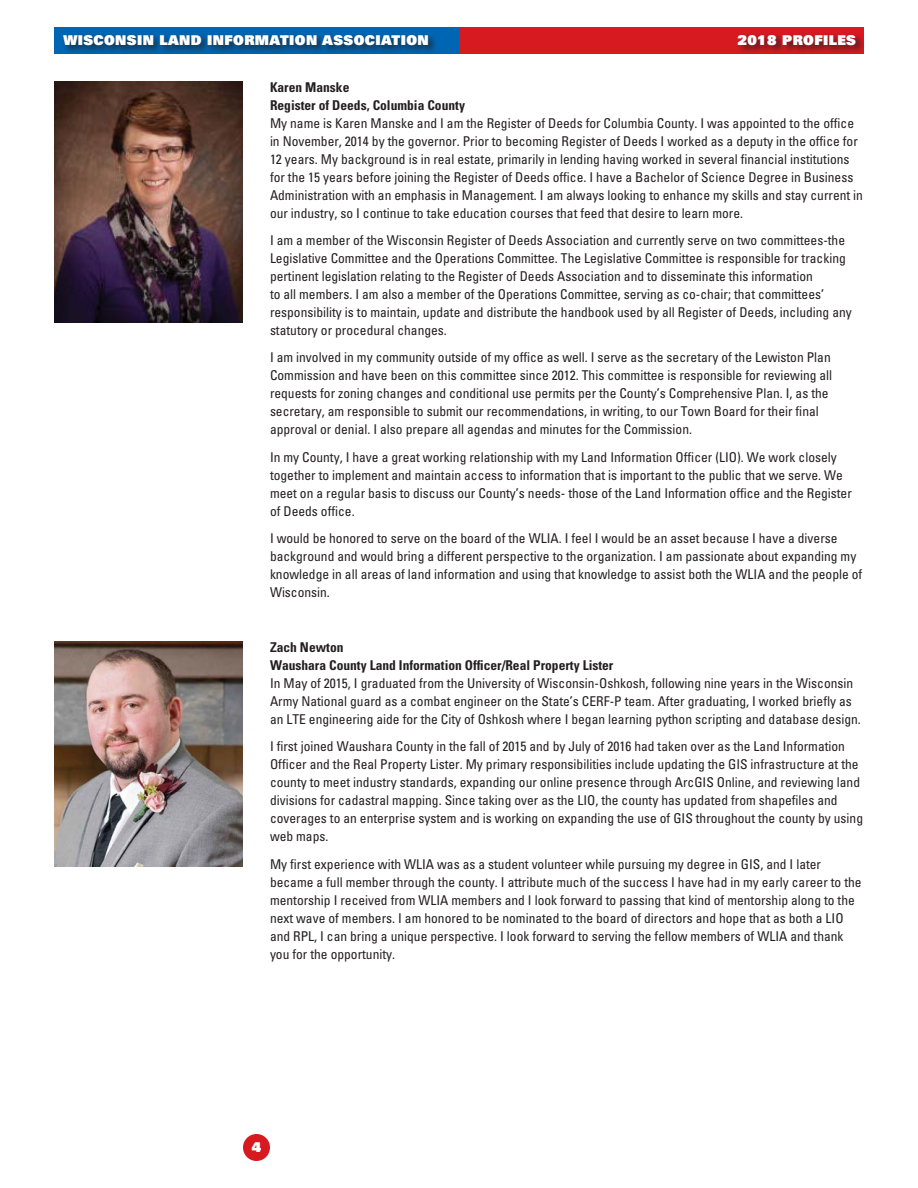
<style>
.page{position:relative;width:918px;height:1188px;background:#fff}
.page>*{position:absolute;margin:0;border:0;box-sizing:border-box;transform-origin:0 0}
.t1{font:condensed 13.5px/18px "Univers";color:#231f20}
.t2{font:700 condensed 13.5px/18px "Univers";color:#231f20}
.t3{font:900 13.5px "Univers";letter-spacing:.03em;color:#fff}
</style>
<div class="page">
<div style="left:54px;top:27px;width:405px;height:27px;background:#0066b3"></div>
<div style="left:459px;top:27px;width:405px;height:27px;background:#d71920"></div>
<div style="left:243px;top:1134px;width:27px;height:27px;background:#d71920;border-radius:50%"></div>
<div style="left:61px;top:33px;width:377px;height:22px;background:#231f20;opacity:.75"></div>
<div style="left:736px;top:33px;width:130px;height:22px;background:#231f20;opacity:.75"></div>
<img style="left:54px;top:642px;width:189px;height:224px">
<img style="left:54px;top:81px;width:189px;height:241px">
<p class="t3" style="left:63px;top:31px;width:367px">WISCONSIN LAND INFORMATION ASSOCIATION</p>
<p class="t3" style="left:738px;top:31px;width:120px">2018 PROFILES</p>
<p class="t2" style="left:270px;top:78px;width:196px">Karen Manske<br>Register of Deeds, Columbia County</p>
<p class="t1" style="left:270px;top:114px;width:595px">My name is Karen Manske and I am the Register of Deeds for Columbia County. I was appointed to the office in November, 2014 by the governor. Prior to becoming Register of Deeds I worked as a deputy in the office for 12 years. My background is in real estate, primarily in lending having worked in several financial institutions for the 15 years before joining the Register of Deeds office. I have a Bachelor of Science Degree in Business Administration with an emphasis in Management. I am always looking to enhance my skills and stay current in our industry, so I continue to take education courses that feed that desire to learn more.</p>
<p class="t1" style="left:270px;top:231px;width:583px">I am a member of the Wisconsin Register of Deeds Association and currently serve on two committees-the Legislative Committee and the Operations Committee. The Legislative Committee is responsible for tracking pertinent legislation relating to the Register of Deeds Association and to disseminate this information<br>to all members. I am also a member of the Operations Committee, serving as co-chair; that committees’ responsibility is to maintain, update and distribute the handbook used by all Register of Deeds, including any statutory or procedural changes.</p>
<p class="t1" style="left:270px;top:348px;width:564px">I am involved in my community outside of my office as well. I serve as the secretary of the Lewiston Plan Commission and have been on this committee since 2012. This committee is responsible for reviewing all requests for zoning changes and conditional use permits per the County’s Comprehensive Plan. I, as the secretary, am responsible to submit our recommendations, in writing, to our Town Board for their final approval or denial. I also prepare all agendas and minutes for the Commission.</p>
<p class="t1" style="left:270px;top:448px;width:583px">In my County, I have a great working relationship with my Land Information Officer (LIO). We work closely together to implement and maintain access to information that is important to the public that we serve. We meet on a regular basis to discuss our County’s needs- those of the Land Information office and the Register of Deeds office.</p>
<p class="t1" style="left:270px;top:529px;width:594px">I would be honored to serve on the board of the WLIA. I feel I would be an asset because I have a diverse background and would bring a different perspective to the organization. I am passionate about expanding my knowledge in all areas of land information and using that knowledge to assist both the WLIA and the people of Wisconsin.</p>
<p class="t2" style="left:270px;top:638px;width:345px">Zach Newton<br>Waushara County Land Information Officer/Real Property Lister</p>
<p class="t1" style="left:270px;top:674px;width:592px">In May of 2015, I graduated from the University of Wisconsin-Oshkosh, following nine years in the Wisconsin<br>Army National guard as a combat engineer on the State’s CERF-P team. After graduating, I worked briefly as an LTE engineering aide for the City of Oshkosh where I began learning python scripting and database design.</p>
<p class="t1" style="left:270px;top:737px;width:595px">I first joined Waushara County in the fall of 2015 and by July of 2016 had taken over as the Land Information Officer and the Real Property Lister. My primary responsibilities include updating the GIS infrastructure at the county to meet industry standards, expanding our online presence through ArcGIS Online, and reviewing land divisions for cadastral mapping. Since taking over as the LIO, the county has updated from shapefiles and coverages to an enterprise system and is working on expanding the use of GIS throughout the county by using web maps.</p>
<p class="t1" style="left:270px;top:855px;width:593px">My first experience with WLIA was as a student volunteer while pursuing my degree in GIS, and I later became a full member through the county. I attribute much of the success I have had in my early career to the mentorship I received from WLIA members and I look forward to passing that kind of mentorship along to the next wave of members. I am honored to be nominated to the board of directors and hope that as both a LIO and RPL, I can bring a unique perspective. I look forward to serving the fellow members of WLIA and thank you for the opportunity.</p>
<p class="t3" style="left:252px;top:1139px;width:11px">4</p>
</div>
